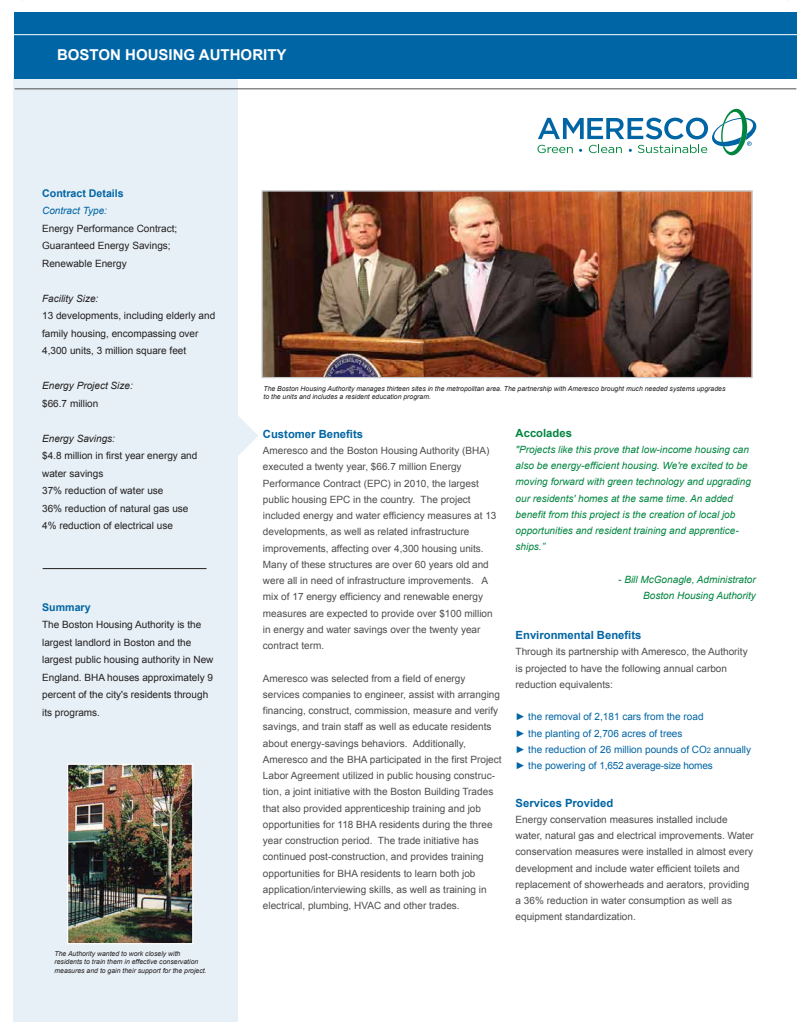
<style>
.page{position:relative;width:810px;height:1034px;background:#fff}
.page>*{position:absolute;margin:0;border:0;box-sizing:border-box;transform-origin:0 0}
.t1{font:700 15px "Arial";color:#fff}
.t2{font:700 11.25px "Arial";color:#0065a4}
.t3{font:700 11.25px "Arial";color:#00853f}
.t4{font:700 10.62px "Arial";color:#0065a4}
.t5{font:10px/16.2px "Arial";color:#4d4d4f}
.t6{font:10px/17.5px "Arial";color:#231f20}
.t7{font:italic 10px/16.2px "Arial";color:#00853f}
.t8{font:10px/16.2px "Arial";color:#0065a4}
.t9{font:italic 10px/17.5px "Arial";color:#231f20}
.t10{font:italic 6.88px/8.2px "Arial";color:#231f20}
.s1{font-style:italic;color:#0065a4}
.s2{font-style:italic}
.s3{font-style:normal}
.s4{font-size:7.5px}
</style>
<div class="page">
<svg style="left:238px;top:416px;width:20px;height:40px"></svg>
<div style="left:14px;top:71px;width:224px;height:951px;background:#e6f0f6"></div>
<div style="left:15px;top:12px;width:781px;height:67px;background:#0065a4"></div>
<hr style="left:15px;top:89px;width:780px;height:1px;background:#4d4d4f">
<hr style="left:5px;top:34px;width:795px;height:1px;background:#fff">
<hr style="left:43px;top:568px;width:163px;height:1px;background:#231f20">
<img style="left:69px;top:766px;width:122px;height:176px">
<img style="left:263px;top:192px;width:487px;height:184px">
<div style="left:67px;top:764px;width:126px;height:180px;border:1px solid #fff"></div>
<div style="left:261px;top:190px;width:491px;height:188px;border:1px solid #c7c8ca"></div>
<svg style="left:537px;top:109px;width:218px;height:46px"></svg>
<p class="t1" style="left:57px;top:45px;width:231px">BOSTON HOUSING AUTHORITY</p>
<p class="t4" style="left:42px;top:186px;width:83px">Contract Details</p>
<p class="t6" style="left:42px;top:202px;width:137px"><span class="s1">Contract Type:<br></span>Energy Performance Contract;<br>Guaranteed Energy Savings;<br>Renewable Energy</p>
<p class="t6" style="left:42px;top:290px;width:174px"><span class="s2">Facility Size:<br></span>13 developments, including elderly and family housing, encompassing over<br>4,300 units, 3 million square feet</p>
<p class="t9" style="left:42px;top:377px;width:92px">Energy Project Size: <span class="s3">$66.7 million</span></p>
<p class="t6" style="left:42px;top:430px;width:157px"><span class="s2">Energy Savings:<br></span>$4.8 million in first year energy and water savings<br>37% reduction of water use<br>36% reduction of natural gas use<br>4% reduction of electrical use</p>
<p class="t4" style="left:42px;top:600px;width:50px">Summary</p>
<p class="t6" style="left:42px;top:616px;width:173px">The Boston Housing Authority is the largest landlord in Boston and the largest public housing authority in New England. BHA houses approximately 9 percent of the city's residents through its programs.</p>
<p class="t10" style="left:54px;top:949px;width:154px">The Authority wanted to work closely with residents to train them in effective conservation measures and to gain their support for the project.</p>
<p class="t10" style="left:263px;top:385px;width:463px">The Boston Housing Authority manages thirteen sites in the metropolitan area. The partnership with Ameresco brought much needed systems upgrades to the units and includes a resident education program.</p>
<p class="t2" style="left:263px;top:426px;width:102px">Customer Benefits</p>
<p class="t5" style="left:263px;top:443px;width:235px">Ameresco and the Boston Housing Authority (BHA) executed a twenty year, $66.7 million Energy Performance Contract (EPC) in 2010, the largest public housing EPC in the country. The project included energy and water efficiency measures at 13 developments, as well as related infrastructure improvements, affecting over 4,300 housing units.<br>Many of these structures are over 60 years old and were all in need of infrastructure improvements. A mix of 17 energy efficiency and renewable energy measures are expected to provide over $100 million in energy and water savings over the twenty year contract term.</p>
<p class="t5" style="left:263px;top:670px;width:240px">Ameresco was selected from a field of energy services companies to engineer, assist with arranging financing, construct, commission, measure and verify savings, and train staff as well as educate residents about energy-savings behaviors. Additionally, Ameresco and the BHA participated in the first Project Labor Agreement utilized in public housing construc&shy;tion, a joint initiative with the Boston Building Trades that also provided apprenticeship training and job opportunities for 118 BHA residents during the three year construction period. The trade initiative has continued post-construction, and provides training opportunities for BHA residents to learn both job application/interviewing skills, as well as training in electrical, plumbing, HVAC and other trades.</p>
<p class="t3" style="left:515px;top:425px;width:58px">Accolades</p>
<p class="t7" style="left:515px;top:441px;width:237px">"Projects like this prove that low-income housing can also be energy-efficient housing. We're excited to be moving forward with green technology and upgrading our residents' homes at the same time. An added benefit from this project is the creation of local job opportunities and resident training and apprentice&shy;ships.”</p>
<p class="t7" style="left:618px;top:571px;width:139px;text-align:right">- Bill McGonagle, Administrator<br>Boston Housing Authority</p>
<p class="t2" style="left:515px;top:627px;width:127px">Environmental Benefits</p>
<p class="t5" style="left:515px;top:644px;width:233px">Through its partnership with Ameresco, the Authority is projected to have the following annual carbon reduction equivalents:</p>
<p class="t8" style="left:515px;top:709px;width:237px">► the removal of 2,181 cars from the road<br>► the planting of 2,706 acres of trees<br>► the reduction of 26 million pounds of CO<span class="s4">2</span> annually ► the powering of 1,652 average-size homes</p>
<p class="t2" style="left:515px;top:795px;width:99px">Services Provided</p>
<p class="t5" style="left:515px;top:811px;width:240px">Energy conservation measures installed include water, natural gas and electrical improvements. Water conservation measures were installed in almost every development and include water efficient toilets and replacement of showerheads and aerators, providing a 36% reduction in water consumption as well as equipment standardization.</p>
</div>
